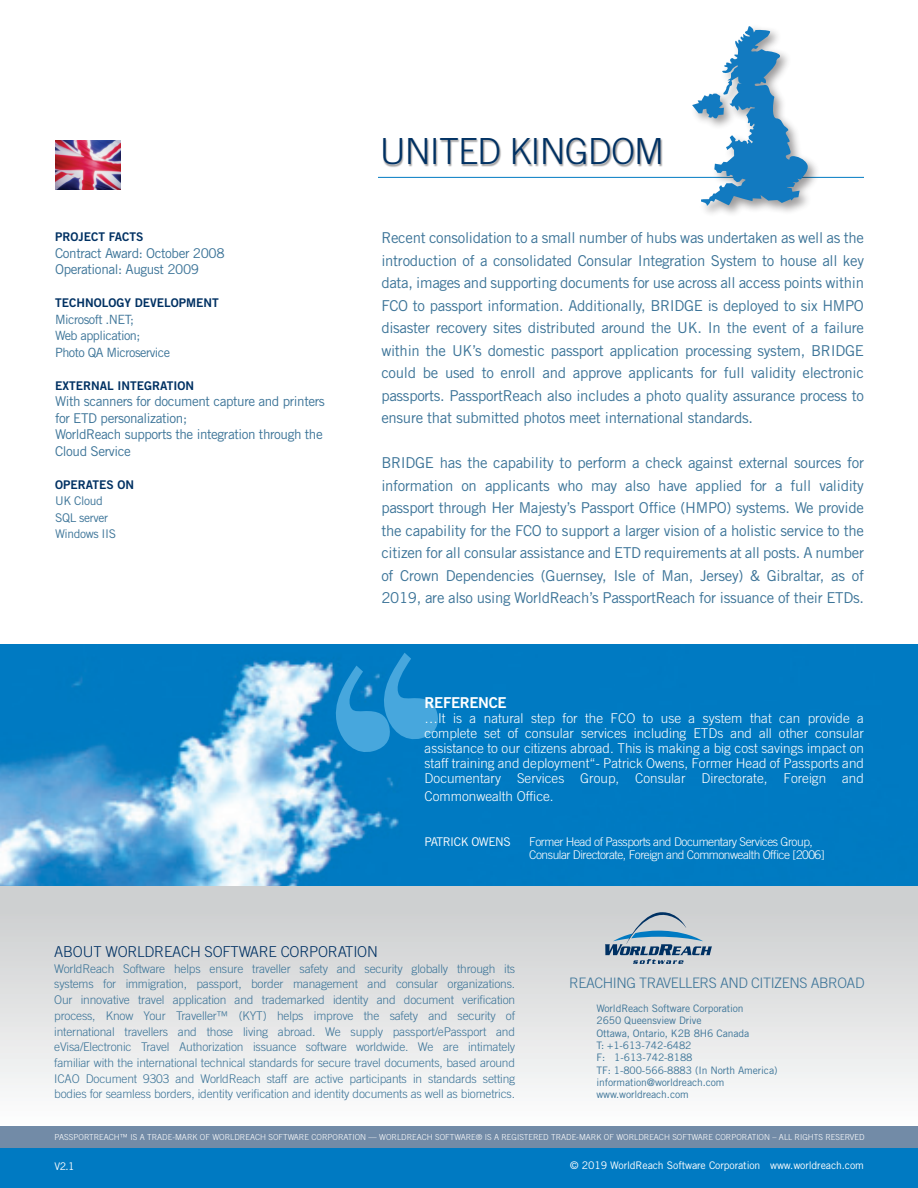
<style>
.page{position:relative;width:918px;height:1188px;background:#fff}
.page>*{position:absolute;margin:0;border:0;box-sizing:border-box;transform-origin:0 0}
.CONTENT_JL_TITLES_SM{font:300 36px "Trade Gothic";letter-spacing:-.025em;color:#003163}
.CONTENT_JL{font:15px/22.5px "Trade Gothic";letter-spacing:-.02em;color:#3c7498;text-align:justify}
.CONTENT_JL_TITLES_SM-2{font:300 15px "Trade Gothic";letter-spacing:-.015em;color:#003163}
.CONTENT_JL_TITLES_SM-3{font:15px "Trade Gothic Bold Two";letter-spacing:-.025em;color:#fff}
.CONTENT_JL-2{font:300 14.4px "Trade Gothic";letter-spacing:-.03em;color:#3c7498}
.CONTENT_SMALL{font:300 13.5px/15px "Trade Gothic";color:#fff;text-align:justify}
.CONTENT_JL_SIDEBAR{font:13.5px/16.5px "Trade Gothic";letter-spacing:-.03em;color:#3c7498}
.CONTENT_JL_SIDEBAR-2{font:12.75px "Trade Gothic";letter-spacing:-.04em;color:#3c7498}
.CONTENT_JL-3{font:300 12px/15.8px "Trade Gothic";letter-spacing:-.015em;color:#3c7498;text-align:justify}
.CONTENT_SMALL-2{font:300 12px "Trade Gothic";letter-spacing:-.04em;color:#fff}
.CONTENT_JL_SIDEBAR_B{font:12px "Trade Gothic Bold Two";color:#003163}
.CONTENT_JL_SIDEBAR-3{font:12px "Trade Gothic";letter-spacing:-.03em;color:#3c7498}
.CONTENT_SMALL-3{font:12px "Trade Gothic";letter-spacing:-.04em;color:#fff}
.CONTENT_JL-4{font:10.5px "Trade Gothic";letter-spacing:-.01em;color:#fff}
.CONTENT_JL-5{font:10.35px "Trade Gothic";letter-spacing:-.01em;color:#3c7498}
.CONTENT_SMALL-4{font:300 8.25px "Trade Gothic";color:#fff}
</style>
<div class="page">
<img style="left:0;top:645px;width:918px;height:241px">
<div style="left:0;top:1148px;width:918px;height:40px;background:#007ac2"></div>
<div style="left:383px;top:139px;width:280px;height:29px;background:#231f20;opacity:.45"></div>
<div style="left:0;top:1125px;width:918px;height:23px;background:#728ba7"></div>
<hr style="left:378px;top:177px;width:486px;height:1px;background:#007ac2">
<svg style="left:331px;top:653px;width:109px;height:103px;background:#1e8ccc"></svg>
<div style="left:690px;top:24px;width:130px;height:194px;background:#231f20;opacity:.45"></div>
<svg style="left:692px;top:26px;width:116px;height:180px"></svg>
<img style="left:55px;top:140px;width:65px;height:50px">
<div style="left:0;top:886px;width:918px;height:239px;background:linear-gradient(to bottom,#c9cbcc,#fcfdfc)"></div>
<svg style="left:605px;top:912px;width:107px;height:52px;background:#a3b5c2"></svg>
<p class="CONTENT_JL_SIDEBAR_B" style="left:55px;top:230px;width:90px">PROJECT FACTS</p>
<p class="CONTENT_JL_SIDEBAR" style="left:55px;top:245px;width:171px">Contract Award: October 2008</p>
<p class="CONTENT_JL_SIDEBAR" style="left:55px;top:261px;width:146px">Operational: August 2009</p>
<p class="CONTENT_JL_SIDEBAR_B" style="left:55px;top:296px;width:165px">TECHNOLOGY DEVELOPMENT</p>
<p class="CONTENT_JL_SIDEBAR-2" style="left:55px;top:312px;width:81px">Microsoft .NET;</p>
<p class="CONTENT_JL_SIDEBAR-2" style="left:55px;top:328px;width:87px">Web application;</p>
<p class="CONTENT_JL_SIDEBAR-2" style="left:55px;top:345px;width:117px">Photo QA Microservice</p>
<p class="CONTENT_JL_SIDEBAR_B" style="left:55px;top:378px;width:141px">EXTERNAL INTEGRATION</p>
<p class="CONTENT_JL_SIDEBAR" style="left:55px;top:393px;width:271px">With scanners for document capture and printers for ETD personalization;</p>
<p class="CONTENT_JL_SIDEBAR" style="left:55px;top:426px;width:269px">WorldReach supports the integration through the<br>Cloud Service</p>
<p class="CONTENT_JL_SIDEBAR_B" style="left:55px;top:477px;width:81px">OPERATES ON</p>
<p class="CONTENT_JL_SIDEBAR-3" style="left:55px;top:494px;width:49px">UK Cloud</p>
<p class="CONTENT_JL_SIDEBAR-3" style="left:55px;top:510px;width:55px">SQL server</p>
<p class="CONTENT_JL_SIDEBAR-3" style="left:55px;top:527px;width:63px">Windows IIS</p>
<p class="CONTENT_JL_TITLES_SM" style="left:380px;top:130px;width:286px">UNITED KINGDOM</p>
<p class="CONTENT_JL" style="left:381px;top:227px;width:484px">Recent consolidation to a small number of hubs was undertaken as well as the introduction of a consolidated Consular Integration System to house all key data, images and supporting documents for use across all access points within FCO to passport information. Additionally, BRIDGE is deployed to six HMPO disaster recovery sites distributed around the UK. In the event of a failure within the UK’s domestic passport application processing system, BRIDGE could be used to enroll and approve applicants for full validity electronic passports. PassportReach also includes a photo quality assurance process to ensure that submitted photos meet international standards.</p>
<p class="CONTENT_JL" style="left:381px;top:452px;width:484px">BRIDGE has the capability to perform a check against external sources for information on applicants who may also have applied for a full validity passport through Her Majesty’s Passport Office (HMPO) systems. We provide the capability for the FCO to support a larger vision of a holistic service to the citizen for all consular assistance and ETD requirements at all posts. A number of Crown Dependencies (Guernsey, Isle of Man, Jersey) &amp; Gibraltar, as of 2019, are also using WorldReach’s PassportReach for issuance of their ETDs.</p>
<p class="CONTENT_JL_TITLES_SM-3" style="left:425px;top:693px;width:84px">REFERENCE</p>
<p class="CONTENT_SMALL" style="left:425px;top:710px;width:441px">…It is a natural step for the FCO to use a system that can provide a complete set of consular services including ETDs and all other consular assistance to our citizens abroad. This is making a big cost savings impact on staff training and deployment“- Patrick Owens, Former Head of Passports and Documentary Services Group, Consular Directorate, Foreign and</p>
<p class="CONTENT_SMALL" style="left:425px;top:788px;width:131px">Commonwealth Office.</p>
<p class="CONTENT_SMALL-3" style="left:425px;top:834px;width:88px">PATRICK OWENS</p>
<p class="CONTENT_SMALL-2" style="left:529px;top:835px;width:285px">Former Head of Passports and Documentary Services Group,</p>
<p class="CONTENT_SMALL-2" style="left:529px;top:848px;width:297px">Consular Directorate, Foreign and Commonwealth Office [2006]</p>
<p class="CONTENT_JL_TITLES_SM-2" style="left:54px;top:943px;width:325px">ABOUT WORLDREACH SOFTWARE CORPORATION</p>
<p class="CONTENT_JL-3" style="left:54px;top:960px;width:462px">WorldReach Software helps ensure traveller safety and security globally through its systems for immigration, passport, border management and consular organizations.<br>Our innovative travel application and trademarked identity and document verification process, Know Your Traveller™ (KYT) helps improve the safety and security of international travellers and those living abroad. We supply passport/ePassport and eVisa/Electronic Travel Authorization issuance software worldwide. We are intimately familiar with the international technical standards for secure travel documents, based around ICAO Document 9303 and WorldReach staff are active participants in standards setting bodies for seamless borders, identity verification and identity documents as well as biometrics.</p>
<p class="CONTENT_JL-2" style="left:569px;top:975px;width:297px">REACHING TRAVELLERS AND CITIZENS ABROAD</p>
<p class="CONTENT_JL-5" style="left:596px;top:1002px;width:149px">WorldReach Software Corporation</p>
<p class="CONTENT_JL-5" style="left:596px;top:1014px;width:107px">2650 Queensview Drive</p>
<p class="CONTENT_JL-5" style="left:596px;top:1027px;width:154px">Ottawa, Ontario, K2B 8H6 Canada</p>
<p class="CONTENT_JL-5" style="left:596px;top:1039px;width:97px">T: +1-613-742-6482</p>
<p class="CONTENT_JL-5" style="left:596px;top:1051px;width:98px">F: 1-613-742-8188</p>
<p class="CONTENT_JL-5" style="left:596px;top:1064px;width:183px">TF: 1-800-566-8883 (In North America)</p>
<p class="CONTENT_JL-5" style="left:596px;top:1076px;width:129px">information@worldreach.com</p>
<p class="CONTENT_JL-5" style="left:596px;top:1088px;width:94px">www.worldreach.com</p>
<p class="CONTENT_SMALL-4" style="left:55px;top:1132px;width:812px">PASSPORTREACH™ IS A TRADE-MARK OF WORLDREACH SOFTWARE CORPORATION — WORLDREACH SOFTWARE® IS A REGISTERED TRADE-MARK OF WORLDREACH SOFTWARE CORPORATION – ALL RIGHTS RESERVED</p>
<p class="CONTENT_JL-4" style="left:54px;top:1160px;width:22px">V2.1</p>
<p class="CONTENT_JL-4" style="left:570px;top:1159px;width:295px">© 2019 WorldReach Software Corporation www.worldreach.com</p>
</div>
